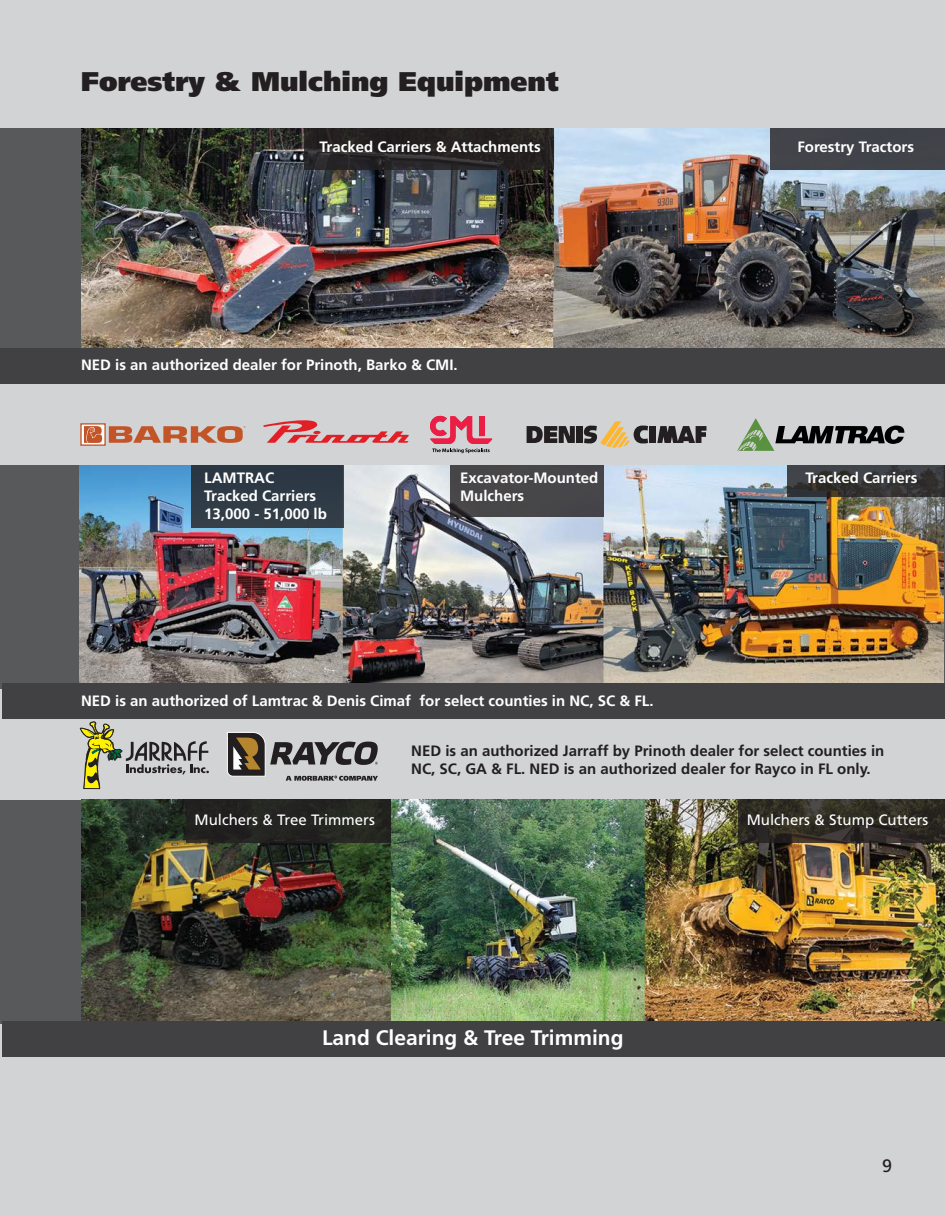
<style>
.page{position:relative;width:945px;height:1215px;background:#d1d3d4}
.page>*{position:absolute;margin:0;border:0;box-sizing:border-box;transform-origin:0 0}
.t1{font:900 27px "Frutiger LT Std";color:#231f20}
.t2{font:700 21px "Frutiger LT Std";color:#fff}
.t3{font:18px "Frutiger LT Std";color:#231f20}
.t4{font:700 15px/18px "Frutiger LT Std";color:#fff}
.t5{font:700 15px/18px "Frutiger LT Std";color:#231f20}
.t6{font:15px "Frutiger LT Std";color:#fff}
</style>
<div class="page">
<div style="left:0;top:800px;width:945px;height:224px;background:#58595b"></div>
<div style="left:0;top:465px;width:945px;height:224px;background:#58595b"></div>
<div style="left:0;top:128px;width:945px;height:224px;background:#58595b"></div>
<img style="left:81px;top:128px;width:864px;height:220px">
<div style="left:0;top:348px;width:945px;height:36px;background:#414042"></div>
<div style="left:770px;top:128px;width:175px;height:42px;background:#414349"></div>
<div style="left:304px;top:128px;width:249px;height:42px;background:#231f20"></div>
<div style="left:80px;top:423px;width:26px;height:23px;background:#fff;border:1px solid #c25428"></div>
<svg style="left:84px;top:426px;width:18px;height:17px"></svg>
<svg style="left:109px;top:426px;width:136px;height:17px"></svg>
<svg style="left:263px;top:420px;width:146px;height:23px"></svg>
<svg style="left:430px;top:415px;width:62px;height:38px"></svg>
<img style="left:80px;top:465px;width:864px;height:218px">
<div style="left:2px;top:683px;width:943px;height:36px;background:#414042"></div>
<svg style="left:787px;top:465px;width:158px;height:32px;background:#363638"></svg>
<div style="left:191px;top:465px;width:152px;height:63px;background:#2e3a45"></div>
<div style="left:450px;top:465px;width:154px;height:52px;background:#474648"></div>
<svg style="left:527px;top:426px;width:48px;height:17px"></svg>
<div style="left:576px;top:426px;width:6px;height:17px;background:#231f20"></div>
<div style="left:650px;top:426px;width:6px;height:17px;background:#231f20"></div>
<svg style="left:584px;top:421px;width:64px;height:27px"></svg>
<svg style="left:657px;top:426px;width:49px;height:17px"></svg>
<svg style="left:737px;top:418px;width:167px;height:33px"></svg>
<img style="left:81px;top:800px;width:864px;height:221px">
<div style="left:2px;top:1021px;width:943px;height:36px;background:#414042"></div>
<svg style="left:738px;top:800px;width:207px;height:43px;background:#302c25"></svg>
<div style="left:186px;top:800px;width:204px;height:43px;background:#231f20"></div>
<img style="left:226px;top:732px;width:153px;height:172px">
<svg style="left:80px;top:721px;width:129px;height:68px"></svg>
<h1 class="t1" style="left:81px;top:65px;width:479px">Forestry &amp; Mulching Equipment</h1>
<p class="t4" style="left:320px;top:138px;width:223px">Tracked Carriers &amp; Attachments</p>
<p class="t4" style="left:81px;top:356px;width:378px">NED is an authorized dealer for Prinoth, Barko &amp; CMI.</p>
<p class="t4" style="left:797px;top:138px;width:118px">Forestry Tractors</p>
<p class="t4" style="left:204px;top:469px;width:71px">LAMTRAC</p>
<p class="t4" style="left:805px;top:469px;width:113px">Tracked Carriers</p>
<p class="t4" style="left:204px;top:487px;width:124px">Tracked Carriers<br>13,000 - 51,000 lb</p>
<p class="t4" style="left:460px;top:469px;width:140px">Excavator-Mounted<br>Mulchers</p>
<p class="t4" style="left:81px;top:692px;width:574px">NED is an authorized of Lamtrac &amp; Denis Cimaf for select counties in NC, SC &amp; FL.</p>
<p class="t6" style="left:195px;top:811px;width:182px">Mulchers &amp; Tree Trimmers</p>
<p class="t5" style="left:411px;top:741px;width:475px">NED is an authorized Jarraff by Prinoth dealer for select counties in<br>NC, SC, GA &amp; FL. NED is an authorized dealer for Rayco in FL only.</p>
<p class="t6" style="left:747px;top:811px;width:183px">Mulchers &amp; Stump Cutters</p>
<h2 class="t2" style="left:322px;top:1026px;width:303px">Land Clearing &amp; Tree Trimming</h2>
<p class="t3" style="left:882px;top:1155px;width:12px">9</p>
</div>
